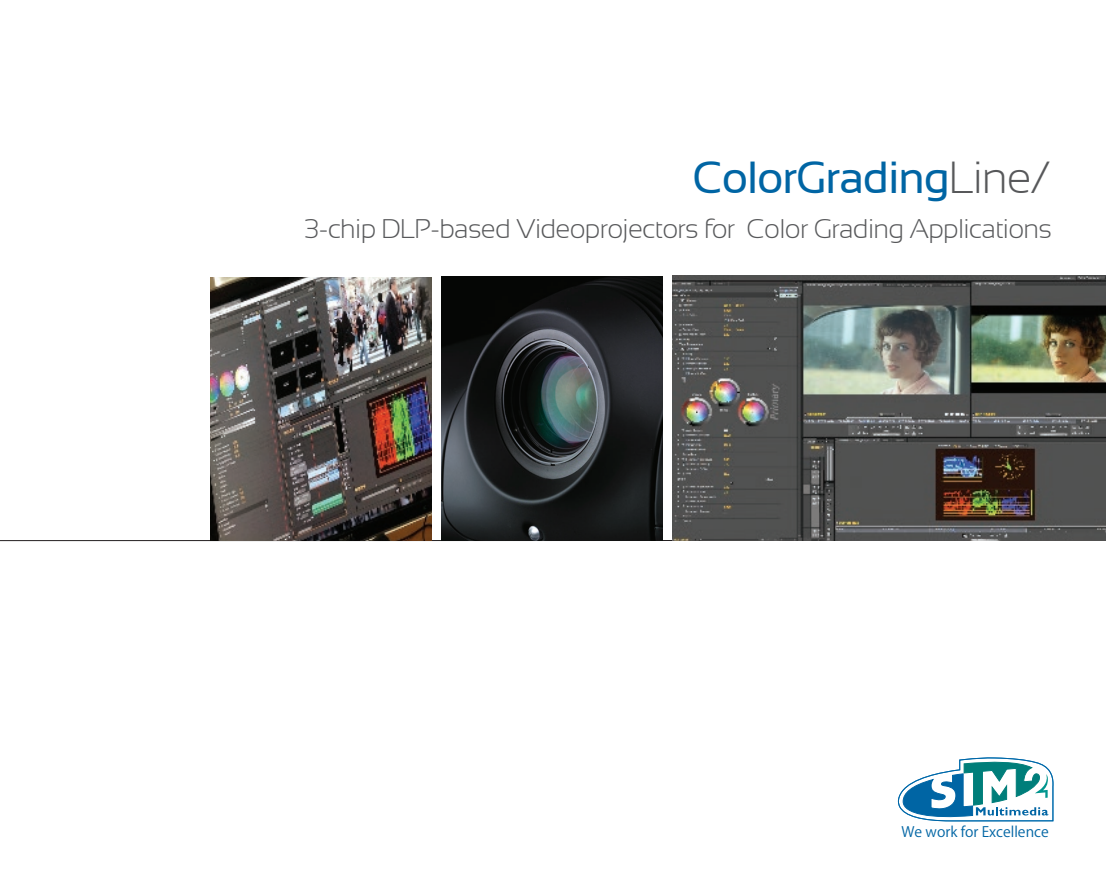
<style>
.page{position:relative;width:1106px;height:893px;background:#fff}
.page>*{position:absolute;margin:0;border:0;box-sizing:border-box;transform-origin:0 0}
.t1{font:45px "Sansation";letter-spacing:-.025em;color:#0065a4}
.t2{font:300 27px "Sansation";letter-spacing:-.025em;color:#57585a}
.t3{font:14.25px "Koz Go Pr 6 N";color:#0065a4}
.s1{font-weight:300;color:#57585a}
</style>
<div class="page">
<hr style="left:0;top:540px;width:1106px;height:1px;background:#231f20">
<svg style="left:897px;top:757px;width:157px;height:65px"></svg>
<img style="left:672px;top:276px;width:434px;height:265px">
<img style="left:441px;top:277px;width:221px;height:263px">
<img style="left:210px;top:277px;width:221px;height:264px">
<h1 class="t1" style="left:692px;top:152px;width:361px">ColorGrading<span class="s1">Line/</span></h1>
<p class="t2" style="left:304px;top:213px;width:749px">3-chip DLP-based Videoprojectors for Color Grading Applications</p>
<p class="t3" style="left:901px;top:824px;width:149px">We work for Excellence</p>
</div>
